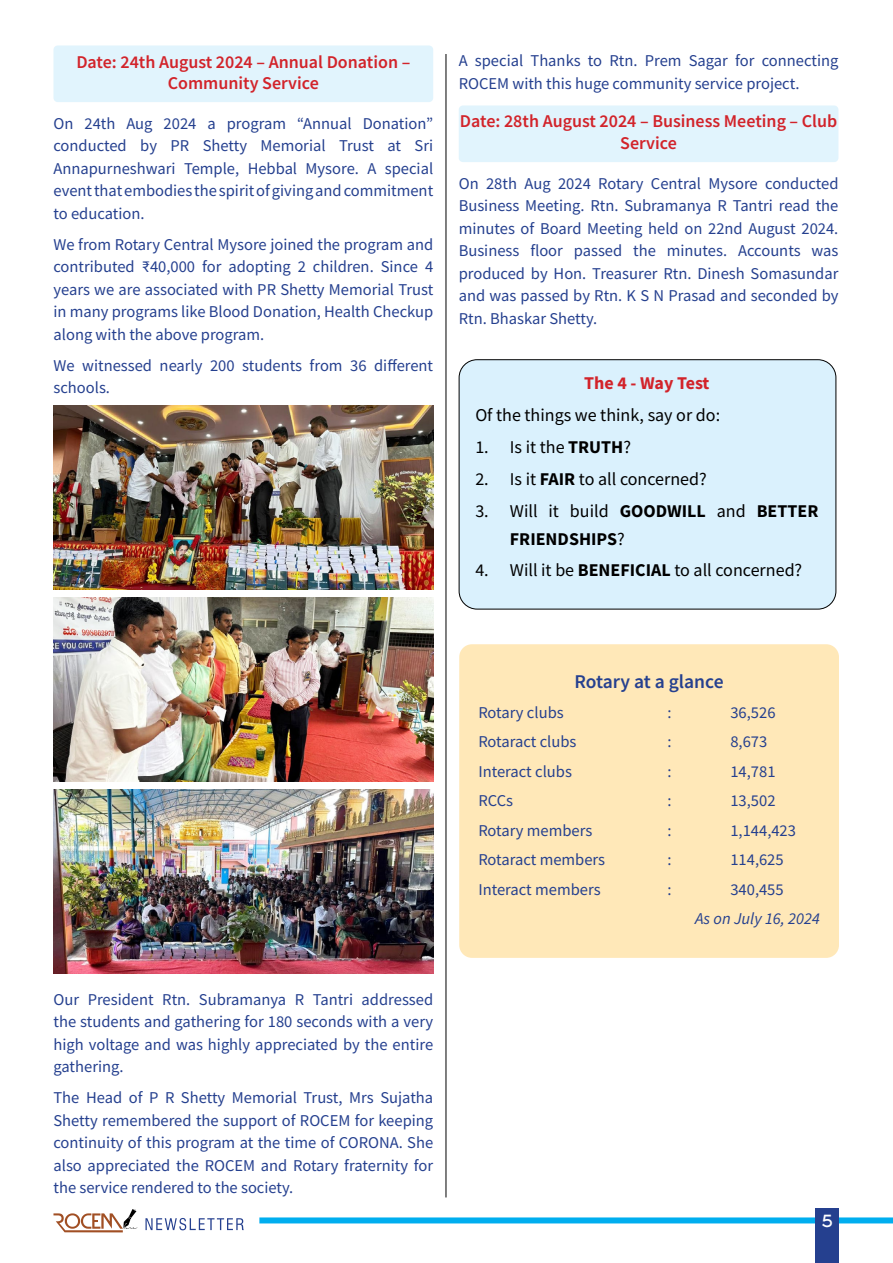
<style>
.page{position:relative;width:893px;height:1263px;background:#fff}
.page>*{position:absolute;margin:0;border:0;box-sizing:border-box;transform-origin:0 0}
.t1{font:600 19.5px "Source Sans Pro";color:#25408f}
.t2{font:18px "Source Sans Pro";color:#000}
.t3{font:600 18px/21.6px "Source Sans Pro";color:#d2232a;text-align:center}
.t4{font:700 18px/27.6px "Source Sans Pro";color:#000}
.t5{font:700 18px "Source Sans Pro";color:#d2232a}
.t6{font:16.5px/22.5px "Source Sans Pro";color:#25408f;text-align:justify}
.t7{font:italic 16.5px "Source Sans Pro";color:#25408f}
.t8{font:16.5px "Arkhip";color:#fff}
.s1{font-weight:700}
.s2{font-weight:400}
</style>
<div class="page">
<svg style="left:53px;top:1209px;width:85px;height:23px"></svg>
<svg style="left:145px;top:1218px;width:99px;height:12px"></svg>
<div style="left:259px;top:1217px;width:634px;height:6px;background:#00aeef"></div>
<div style="left:816px;top:1209px;width:23px;height:54px;background:#25408f"></div>
<div style="left:53px;top:45px;width:380px;height:57px;background:#e1f4fd;border-radius:4px"></div>
<img style="left:53px;top:405px;width:380px;height:185px">
<img style="left:53px;top:597px;width:380px;height:185px">
<img style="left:53px;top:789px;width:380px;height:185px">
<div style="left:459px;top:105px;width:379px;height:57px;background:#e1f4fd;border-radius:4px"></div>
<hr style="left:446px;top:54px;width:1px;height:1143px;background:#000">
<div style="left:459px;top:644px;width:380px;height:314px;background:#ffe8b8;border-radius:13px"></div>
<div style="left:459px;top:360px;width:377px;height:249px;background:#daf1fd;border-radius:18px"></div>
<div style="left:459px;top:359px;width:377px;height:250px;border:1px solid #000;border-radius:18px"></div>
<p class="t3" style="left:76px;top:51px;width:335px">Date: 24th August 2024 – Annual Donation –<br>Community Service</p>
<p class="t6" style="left:53px;top:112px;width:381px">On 24th Aug 2024 a program “Annual Donation” conducted by PR Shetty Memorial Trust at Sri Annapurneshwari Temple, Hebbal Mysore. A special event that embodies the spirit of giving and commitment to education.</p>
<p class="t6" style="left:53px;top:233px;width:381px">We from Rotary Central Mysore joined the program and contributed ₹40,000 for adopting 2 children. Since 4 years we are associated with PR Shetty Memorial Trust in many programs like Blood Donation, Health Checkup along with the above program.</p>
<p class="t6" style="left:53px;top:354px;width:381px">We witnessed nearly 200 students from 36 different schools.</p>
<p class="t6" style="left:459px;top:50px;width:381px">A special Thanks to Rtn. Prem Sagar for connecting<br>ROCEM with this huge community service project.</p>
<p class="t3" style="left:460px;top:111px;width:379px">Date: 28th August 2024 – Business Meeting – Club<br>Service</p>
<p class="t6" style="left:459px;top:172px;width:381px">On 28th Aug 2024 Rotary Central Mysore conducted Business Meeting. Rtn. Subramanya R Tantri read the minutes of Board Meeting held on 22nd August 2024.<br>Business floor passed the minutes. Accounts was produced by Hon. Treasurer Rtn. Dinesh Somasundar and was passed by Rtn. K S N Prasad and seconded by Rtn. Bhaskar Shetty.</p>
<p class="t5" style="left:584px;top:371px;width:127px">The 4 - Way Test</p>
<p class="t2" style="left:475px;top:404px;width:246px">Of the things we think, say or do:</p>
<p class="t2" style="left:475px;top:436px;width:157px">1. Is it the <span class="s1">TRUTH</span>?</p>
<p class="t2" style="left:475px;top:468px;width:233px">2. Is it <span class="s1">FAIR</span> to all concerned?</p>
<p class="t4" style="left:510px;top:497px;width:310px;text-indent:-35px"><span class="s2">3. Will it build</span> GOODWILL <span class="s2">and</span> BETTER<br>FRIENDSHIPS<span class="s2">?</span></p>
<p class="t2" style="left:475px;top:559px;width:328px">4. Will it be <span class="s1">BENEFICIAL</span> to all concerned?</p>
<p class="t6" style="left:53px;top:988px;width:381px">Our President Rtn. Subramanya R Tantri addressed the students and gathering for 180 seconds with a very high voltage and was highly appreciated by the entire gathering.</p>
<p class="t6" style="left:53px;top:1086px;width:381px">The Head of P R Shetty Memorial Trust, Mrs Sujatha Shetty remembered the support of ROCEM for keeping continuity of this program at the time of CORONA. She also appreciated the ROCEM and Rotary fraternity for the service rendered to the society.</p>
<p class="t1" style="left:575px;top:669px;width:150px">Rotary at a glance</p>
<p class="t6" style="left:478px;top:701px;width:87px">Rotary clubs</p>
<p class="t6" style="left:667px;top:701px;width:6px">:</p>
<p class="t6" style="left:730px;top:701px;width:47px">36,526</p>
<p class="t6" style="left:478px;top:730px;width:100px">Rotaract clubs</p>
<p class="t6" style="left:667px;top:730px;width:6px">:</p>
<p class="t6" style="left:730px;top:730px;width:38px">8,673</p>
<p class="t6" style="left:478px;top:760px;width:95px">Interact clubs</p>
<p class="t6" style="left:667px;top:760px;width:6px">:</p>
<p class="t6" style="left:730px;top:760px;width:47px">14,781</p>
<p class="t6" style="left:478px;top:789px;width:36px">RCCs</p>
<p class="t6" style="left:667px;top:789px;width:6px">:</p>
<p class="t6" style="left:730px;top:789px;width:47px">13,502</p>
<p class="t6" style="left:478px;top:819px;width:115px">Rotary members</p>
<p class="t6" style="left:667px;top:819px;width:6px">:</p>
<p class="t6" style="left:730px;top:819px;width:67px">1,144,423</p>
<p class="t6" style="left:478px;top:848px;width:128px">Rotaract members</p>
<p class="t6" style="left:667px;top:848px;width:6px">:</p>
<p class="t6" style="left:730px;top:848px;width:55px">114,625</p>
<p class="t6" style="left:478px;top:878px;width:124px">Interact members</p>
<p class="t6" style="left:667px;top:878px;width:6px">:</p>
<p class="t6" style="left:730px;top:878px;width:55px">340,455</p>
<p class="t7" style="left:695px;top:908px;width:126px">As on July 16, 2024</p>
<p class="t8" style="left:821px;top:1211px;width:14px">5</p>
</div>
